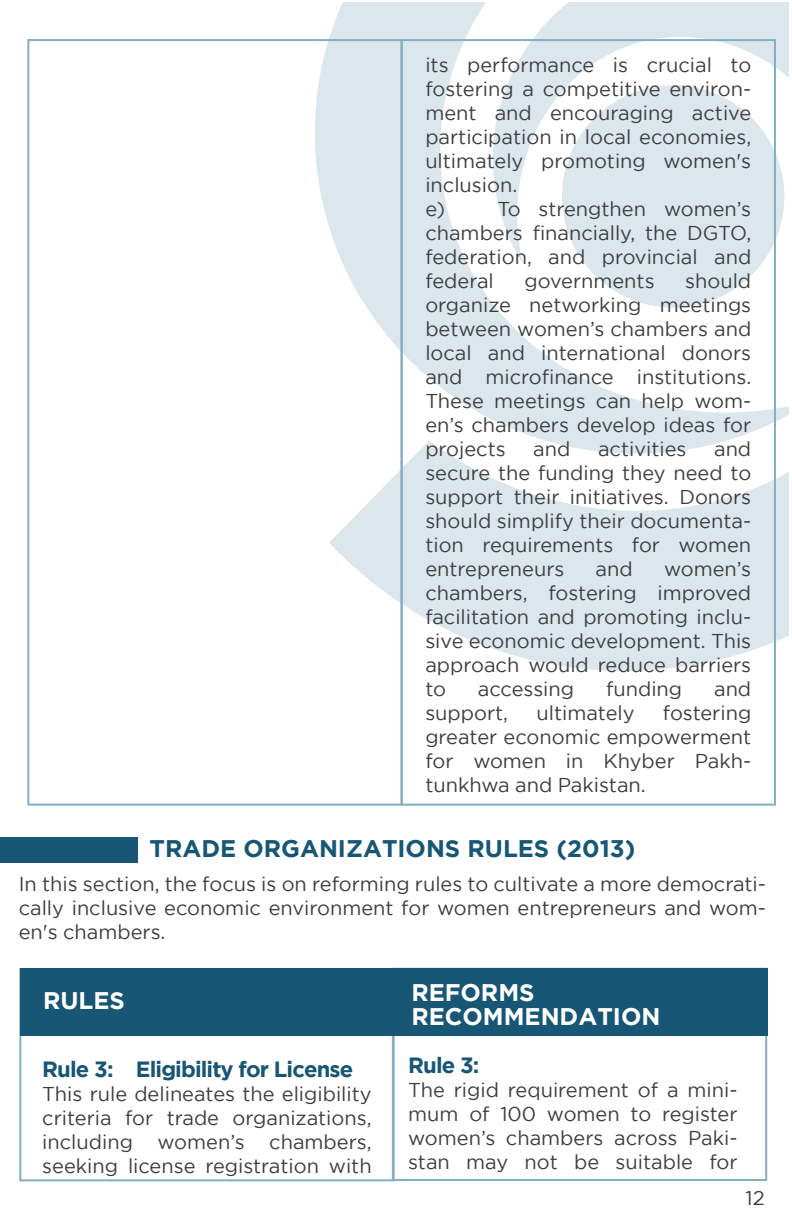
<style>
.page{position:relative;width:792px;height:1224px;background:#fff}
.page>*{position:absolute;margin:0;border:0;box-sizing:border-box;transform-origin:0 0}
.t1{font:700 24px "Gotham";color:#175675}
.t2{font:700 24px/24px "Gotham";color:#fff}
.t3{font:700 22px "Gotham";letter-spacing:-.04em;color:#175675}
.t4{font:20px/24px "Gotham";color:#3e3e3f;text-align:justify}
</style>
<div class="page">
<svg style="left:315px;top:42px;width:14px;height:184px;fill:#dbe7ec"></svg>
<svg style="left:329px;top:3px;width:459px;height:668px;fill:#dbe7ec"></svg>
<div style="left:401px;top:39px;width:375px;height:767px;border:2px solid #84aec1"></div>
<div style="left:19px;top:968px;width:376px;height:213px;border:2px solid #84aec1"></div>
<div style="left:392px;top:968px;width:375px;height:213px;border:2px solid #84aec1"></div>
<div style="left:20px;top:969px;width:747px;height:67px;background:#175675"></div>
<div style="left:0;top:837px;width:138px;height:26px;background:#175675"></div>
<p class="t4" style="left:425px;top:53px;width:327px;text-align:left">its performance is crucial to fostering a competitive environ&shy;ment and encouraging active participation in local economies, ultimately promoting women's inclusion.<br>e)</p>
<p class="t4" style="left:425px;top:197px;width:327px;text-indent:72px">To strengthen women’s chambers financially, the DGTO, federation, and provincial and federal</p>
<p class="t4" style="left:425px;top:269px;width:327px;text-indent:260px">should organize networking meetings between women’s chambers and local and international donors and microfinance institutions.<br>These meetings can help wom&shy;en’s chambers develop ideas for projects</p>
<p class="t4" style="left:524px;top:269px;width:132px">governments</p>
<p class="t4" style="left:425px;top:437px;width:327px;text-indent:289px">and secure the funding they need to support their initiatives. Donors should simplify their documenta&shy;tion requirements for women entrepreneurs</p>
<p class="t4" style="left:533px;top:437px;width:39px">and</p>
<p class="t4" style="left:598px;top:437px;width:90px">activities</p>
<p class="t4" style="left:596px;top:557px;width:39px">and</p>
<p class="t4" style="left:425px;top:557px;width:327px;text-indent:239px">women’s chambers, fostering improved facilitation and promoting inclu&shy;sive economic development. This approach would reduce barriers to</p>
<p class="t4" style="left:478px;top:677px;width:98px">accessing</p>
<p class="t4" style="left:606px;top:677px;width:78px">funding</p>
<p class="t4" style="left:714px;top:677px;width:39px">and</p>
<p class="t4" style="left:425px;top:701px;width:84px">support,</p>
<p class="t4" style="left:536px;top:701px;width:100px">ultimately</p>
<p class="t4" style="left:425px;top:701px;width:327px;text-indent:238px">fostering greater economic empowerment for women in Khyber Pakh&shy;tunkhwa and Pakistan.</p>
<p class="t1" style="left:150px;top:835px;width:487px">TRADE ORGANIZATIONS RULES (2013)</p>
<p class="t4" style="left:19px;top:871px;width:749px">In this section, the focus is on reforming rules to cultivate a more democrati&shy;cally inclusive economic environment for women entrepreneurs and wom&shy;en's chambers.</p>
<p class="t2" style="left:43px;top:988px;width:83px">RULES</p>
<p class="t2" style="left:411px;top:980px;width:250px">REFORMS<br>RECOMMENDATION</p>
<p class="t3" style="left:42px;top:1057px;width:312px">Rule 3: Eligibility for License</p>
<p class="t4" style="left:42px;top:1082px;width:331px">This rule delineates the eligibility criteria for trade organizations, including women’s chambers, seeking license registration with</p>
<p class="t3" style="left:408px;top:1052px;width:73px">Rule 3:</p>
<p class="t4" style="left:408px;top:1078px;width:331px">The rigid requirement of a mini&shy;mum of 100 women to register women’s chambers across Paki&shy;stan may not be suitable for</p>
<p class="t4" style="left:746px;top:1185px;width:21px">12</p>
</div>
